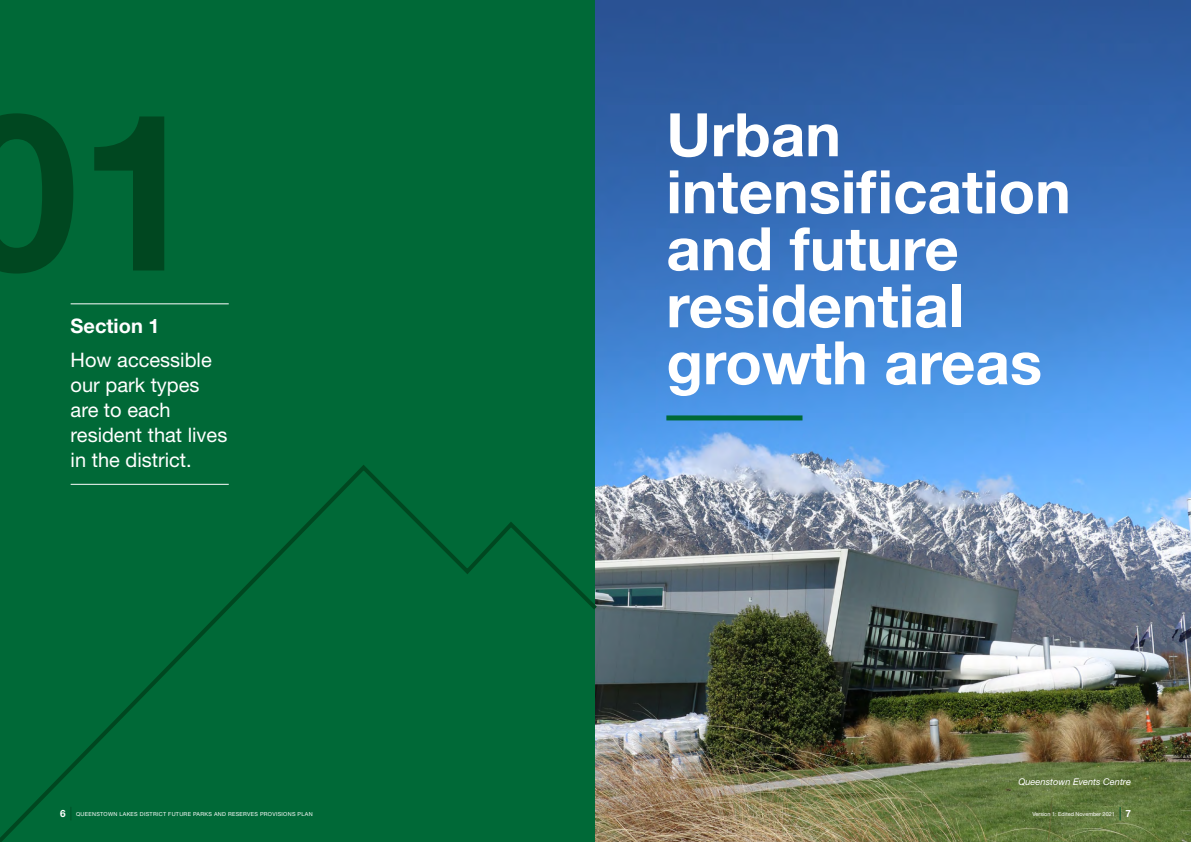
<style>
.page{position:relative;width:1191px;height:842px;background:#fff}
.page>*{position:absolute;margin:0;border:0;box-sizing:border-box;transform-origin:0 0}
.t1{font:700 220px "Helvetica Neue LT Std";color:#004720}
.t2{font:700 60px/57px "Helvetica Neue LT Std";color:#fff}
.t3{font:20px/25px "Helvetica Neue LT Std";color:#fff}
.t4{font:700 20px "Helvetica Neue LT Std";color:#fff}
.t5{font:italic 9.2px "Helvetica Neue LT Std";color:#fff}
.t6{font:5.5px "Helvetica Neue LT Std";letter-spacing:.05em;color:#fff}
.t7{font:5.5px "Helvetica Neue LT Std";color:#fff}
.s1{font-weight:700;font-size:10px}
</style>
<div class="page">
<div style="left:0;top:0;width:595px;height:842px;background:#006937"></div>
<img style="left:595px;top:0;width:596px;height:842px">
<hr style="left:71px;top:303px;width:158px;height:1px;background:#fff">
<svg style="left:0;top:462px;width:601px;height:380px"></svg>
<div style="left:666px;top:415px;width:136px;height:5px;background:#006937"></div>
<svg style="left:71px;top:807px;width:1px;height:13px"></svg>
<svg style="left:1119px;top:807px;width:1px;height:13px"></svg>
<h1 class="t1" style="left:-44px;top:56px;width:246px">01</h1>
<h2 class="t2" style="left:666px;top:105px;width:406px">Urban intensification and future residential growth areas</h2>
<p class="t4" style="left:71px;top:314px;width:90px">Section 1</p>
<p class="t3" style="left:71px;top:347px;width:158px">How accessible our park types are to each resident that lives in the district.</p>
<p class="t5" style="left:1018px;top:776px;width:114px">Queenstown Events Centre</p>
<p class="t6" style="left:60px;top:810px;width:254px"><span class="s1">6</span> QUEENSTOWN LAKES DISTRICT FUTURE PARKS AND RESERVES PROVISIONS PLAN</p>
<p class="t7" style="left:1032px;top:810px;width:100px">Version 1: Edited November 2021 <span class="s1">7</span></p>
</div>
